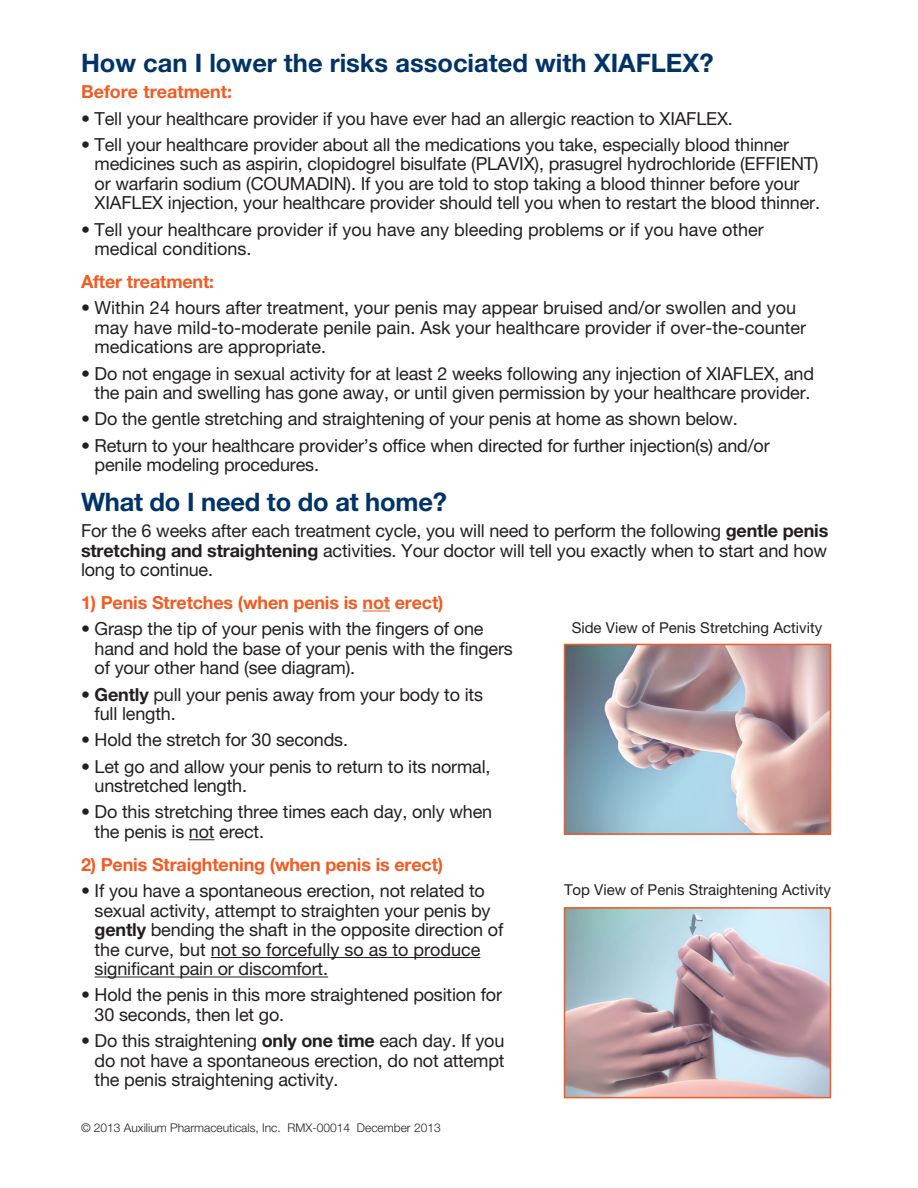
<style>
.page{position:relative;width:918px;height:1188px;background:#fff}
.page>*{position:absolute;margin:0;border:0;box-sizing:border-box;transform-origin:0 0}
.t1{font:700 25.5px "Helvetica Neue LT Pro";color:#003367}
.t2{font:18px/19.5px "Helvetica Neue LT Pro";letter-spacing:-.01em;color:#231f20}
.t3{font:700 18px "Helvetica Neue LT Pro";letter-spacing:-.01em;color:#f25b21}
.t4{font:15px "Helvetica Neue LT Pro";color:#231f20}
.t5{font:300 12px "Helvetica Neue LT Pro";color:#231f20}
.s1{font-weight:700}
</style>
<div class="page">
<svg style="left:363px;top:611px;width:27px;height:1px"></svg>
<svg style="left:189px;top:839px;width:25px;height:1px"></svg>
<hr style="left:211px;top:957px;width:269px;height:1px;background:#231f20">
<hr style="left:95px;top:977px;width:233px;height:1px;background:#231f20">
<img style="left:567px;top:910px;width:261px;height:185px">
<div style="left:564px;top:907px;width:267px;height:191px;border:2px solid #f25b21"></div>
<img style="left:567px;top:647px;width:261px;height:185px">
<div style="left:564px;top:644px;width:267px;height:191px;border:2px solid #f25b21"></div>
<p class="t1" style="left:81px;top:47px;width:634px">How can I lower the risks associated with XIAFLEX?</p>
<p class="t3" style="left:81px;top:81px;width:153px">Before treatment:</p>
<p class="t2" style="left:81px;top:108px;width:653px">• Tell your healthcare provider if you have ever had an allergic reaction to XIAFLEX.</p>
<p class="t2" style="left:95px;top:135px;width:727px;text-indent:-14px">• Tell your healthcare provider about all the medications you take, especially blood thinner medicines such as aspirin, clopidogrel bisulfate (PLAVIX), prasugrel hydrochloride (EFFIENT) or warfarin sodium (COUMADIN). If you are told to stop taking a blood thinner before your XIAFLEX injection, your healthcare provider should tell you when to restart the blood thinner.</p>
<p class="t2" style="left:95px;top:219px;width:671px;text-indent:-14px">• Tell your healthcare provider if you have any bleeding problems or if you have other medical conditions.</p>
<p class="t3" style="left:81px;top:271px;width:135px">After treatment:</p>
<p class="t2" style="left:95px;top:298px;width:713px;text-indent:-14px">• Within 24 hours after treatment, your penis may appear bruised and/or swollen and you may have mild-to-moderate penile pain. Ask your healthcare provider if over-the-counter medications are appropriate.</p>
<p class="t2" style="left:81px;top:363px;width:735px;text-align:center">• Do not engage in sexual activity for at least 2 weeks following any injection of XIAFLEX, and the pain and swelling has gone away, or until given permission by your healthcare provider.</p>
<p class="t2" style="left:81px;top:409px;width:658px">• Do the gentle stretching and straightening of your penis at home as shown below.</p>
<p class="t2" style="left:95px;top:435px;width:677px;text-indent:-14px">• Return to your healthcare provider’s office when directed for further injection(s) and/or penile modeling procedures.</p>
<p class="t1" style="left:81px;top:486px;width:367px">What do I need to do at home?</p>
<p class="t2" style="left:81px;top:521px;width:749px;text-align:justify">For the 6 weeks after each treatment cycle, you will need to perform the following <span class="s1">gentle penis stretching and straightening</span> activities. Your doctor will tell you exactly when to start and how long to continue.</p>
<p class="t3" style="left:81px;top:592px;width:364px">1) Penis Stretches (when penis is not erect)</p>
<p class="t2" style="left:95px;top:619px;width:420px;text-indent:-14px">• Grasp the tip of your penis with the fingers of one hand and hold the base of your penis with the fingers of your other hand (see diagram).</p>
<p class="t2" style="left:95px;top:684px;width:390px;text-indent:-14px">• <span class="s1">Gently</span> pull your penis away from your body to its full length.</p>
<p class="t2" style="left:81px;top:730px;width:269px">• Hold the stretch for 30 seconds.</p>
<p class="t2" style="left:95px;top:756px;width:397px;text-indent:-14px">• Let go and allow your penis to return to its normal, unstretched length.</p>
<p class="t2" style="left:95px;top:802px;width:399px;text-indent:-14px">• Do this stretching three times each day, only when the penis is not erect.</p>
<p class="t3" style="left:81px;top:853px;width:364px">2) Penis Straightening (when penis is erect)</p>
<p class="t2" style="left:95px;top:881px;width:410px;text-indent:-14px">• If you have a spontaneous erection, not related to sexual activity, attempt to straighten your penis by <span class="s1">gently</span> bending the shaft in the opposite direction of the curve, but not so forcefully so as to produce significant pain or discomfort.</p>
<p class="t2" style="left:95px;top:985px;width:409px;text-indent:-14px">• Hold the penis in this more straightened position for<br>30 seconds, then let go.</p>
<p class="t2" style="left:95px;top:1031px;width:411px;text-align:justify;text-indent:-14px">• Do this straightening <span class="s1">only one time</span> each day. If you do not have a spontaneous erection, do not attempt the penis straightening activity.</p>
<p class="t5" style="left:81px;top:1121px;width:361px">© 2013 Auxilium Pharmaceuticals, Inc. RMX-00014 December 2013</p>
<p class="t4" style="left:572px;top:619px;width:252px">Side View of Penis Stretching Activity</p>
<p class="t4" style="left:564px;top:881px;width:268px">Top View of Penis Straightening Activity</p>
</div>
